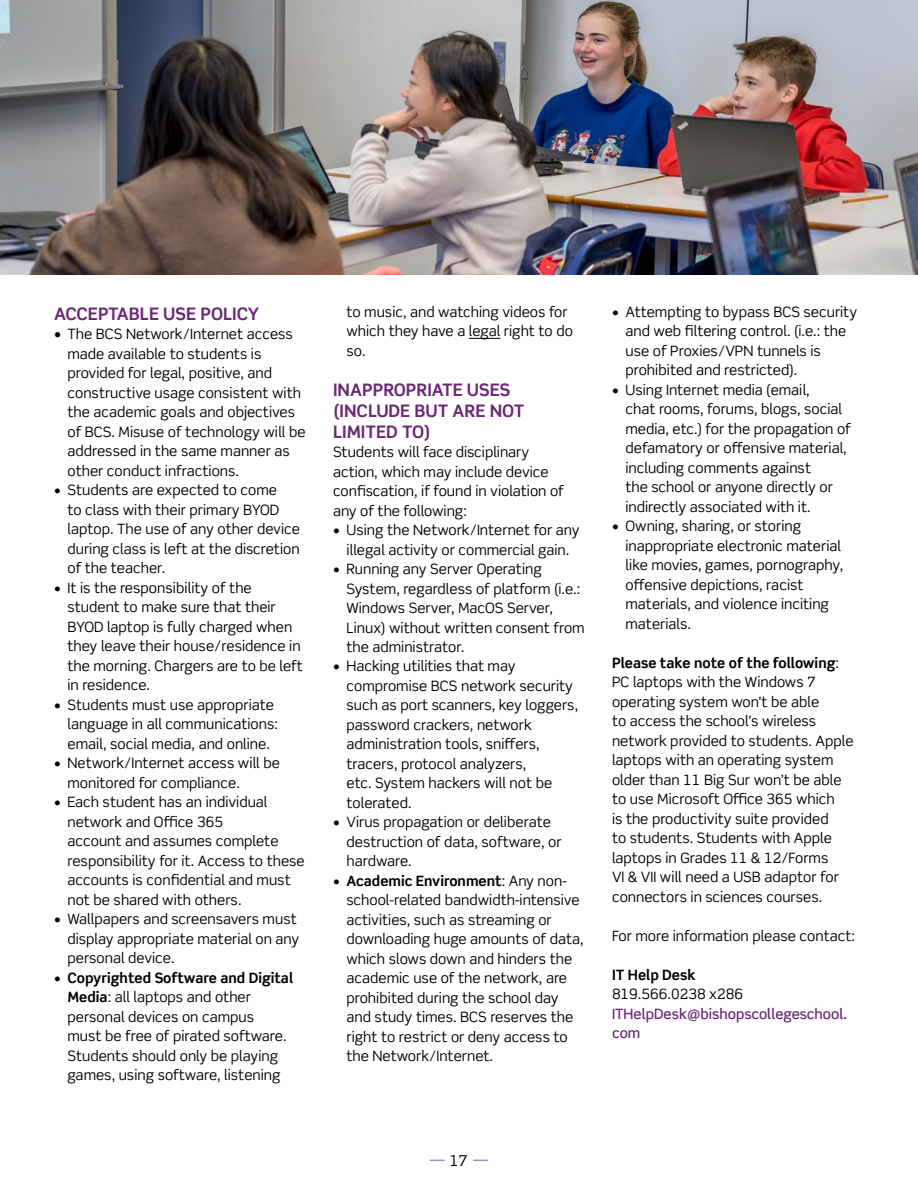
<style>
.page{position:relative;width:918px;height:1188px;background:#fff}
.page>*{position:absolute;margin:0;border:0;box-sizing:border-box;transform-origin:0 0}
.t1{font:700 17.25px/20.7px "Scene Pro";color:#6a2875}
.t2{font:15px "Scene Pro";color:#000}
.t3{font:14.25px/19.5px "Scene Pro";color:#000}
.t4{font:500 14.25px/19.5px "Scene Pro";color:#6a2875}
.t5{font:700 14.25px "Scene Pro";color:#000}
.s1{font-size:15px}
.s2{font-weight:700}
</style>
<div class="page">
<svg style="left:430px;top:1160px;width:15px;height:1px"></svg>
<svg style="left:473px;top:1160px;width:15px;height:1px"></svg>
<hr style="left:469px;top:338px;width:31px;height:1px;background:#000">
<img style="left:0;top:0;width:918px;height:274px">
<p class="t1" style="left:54px;top:303px;width:207px">ACCEPTABLE USE POLICY</p>
<p class="t3" style="left:68px;top:324px;width:240px;text-indent:-14px"><span class="s1">•</span> The BCS Network/Internet access made available to students is provided for legal, positive, and constructive usage consistent with the academic goals and objectives of BCS. Misuse of technology will be addressed in the same manner as other conduct infractions.</p>
<p class="t3" style="left:68px;top:480px;width:234px;text-indent:-13px">• Students are expected to come<br>to class with their primary BYOD laptop. The use of any other device during class is left at the discretion of the teacher.</p>
<p class="t3" style="left:68px;top:578px;width:237px;text-indent:-13px">• It is the responsibility of the student to make sure that their<br>BYOD laptop is fully charged when they leave their house/residence in the morning. Chargers are to be left in residence.</p>
<p class="t3" style="left:68px;top:695px;width:212px;text-indent:-13px">• Students must use appropriate language in all communications: email, social media, and online.</p>
<p class="t3" style="left:68px;top:753px;width:214px;text-indent:-13px">• Network/Internet access will be monitored for compliance.</p>
<p class="t3" style="left:68px;top:792px;width:239px;text-indent:-13px">• Each student has an individual network and Office 365<br>account and assumes complete responsibility for it. Access to these accounts is confidential and must not be shared with others.</p>
<p class="t3" style="left:68px;top:909px;width:233px;text-indent:-13px">• Wallpapers and screensavers must display appropriate material on any personal device.</p>
<p class="t3" style="left:68px;top:968px;width:227px;text-indent:-13px">• <span class="s2">Copyrighted Software and Digital<br>Media</span>: all laptops and other personal devices on campus<br>must be free of pirated software.<br>Students should only be playing games, using software, listening</p>
<p class="t3" style="left:346px;top:302px;width:228px">to music, and watching videos for which they have a legal right to do so.</p>
<p class="t1" style="left:333px;top:379px;width:193px">INAPPROPRIATE USES (INCLUDE BUT ARE NOT<br>LIMITED TO)</p>
<p class="t3" style="left:333px;top:442px;width:232px">Students will face disciplinary action, which may include device confiscation, if found in violation of any of the following:</p>
<p class="t3" style="left:333px;top:520px;width:248px;text-align:center">• Using the Network/Internet for any illegal activity or commercial gain.</p>
<p class="t3" style="left:346px;top:559px;width:240px;text-indent:-13px">• Running any Server Operating<br>System, regardless of platform (i.e.:<br>Windows Server, MacOS Server,<br>Linux) without written consent from the administrator.</p>
<p class="t3" style="left:346px;top:656px;width:233px;text-indent:-13px">• Hacking utilities that may compromise BCS network security such as port scanners, key loggers, password crackers, network administration tools, sniffers, tracers, protocol analyzers,<br>etc. System hackers will not be tolerated.</p>
<p class="t3" style="left:346px;top:812px;width:217px;text-indent:-13px">• Virus propagation or deliberate destruction of data, software, or hardware.</p>
<p class="t3" style="left:346px;top:871px;width:239px;text-indent:-13px">• <span class="s2">Academic Environment</span>: Any non&shy;school-related bandwidth-intensive activities, such as streaming or downloading huge amounts of data, which slows down and hinders the academic use of the network, are prohibited during the school day and study times. BCS reserves the right to restrict or deny access to the Network/Internet.</p>
<p class="t3" style="left:625px;top:302px;width:233px;text-indent:-13px">• Attempting to bypass BCS security and web filtering control. (i.e.: the use of Proxies/VPN tunnels is prohibited and restricted).</p>
<p class="t3" style="left:625px;top:380px;width:227px;text-indent:-13px">• Using Internet media (email,<br>chat rooms, forums, blogs, social media, etc.) for the propagation of defamatory or offensive material, including comments against<br>the school or anyone directly or indirectly associated with it.</p>
<p class="t3" style="left:625px;top:516px;width:219px;text-indent:-13px">• Owning, sharing, or storing inappropriate electronic material like movies, games, pornography, offensive depictions, racist materials, and violence inciting materials.</p>
<p class="t3" style="left:612px;top:653px;width:243px"><span class="s2">Please take note of the following</span>:<br>PC laptops with the Windows 7 operating system won’t be able<br>to access the school’s wireless network provided to students. Apple laptops with an operating system older than 11 Big Sur won’t be able to use Microsoft Office 365 which<br>is the productivity suite provided<br>to students. Students with Apple laptops in Grades 11 &amp; 12/Forms<br>VI &amp; VII will need a USB adaptor for connectors in sciences courses.</p>
<p class="t3" style="left:612px;top:926px;width:245px">For more information please contact:</p>
<p class="t5" style="left:612px;top:966px;width:85px">IT Help Desk</p>
<p class="t3" style="left:612px;top:984px;width:133px">819.566.0238 x286</p>
<p class="t4" style="left:612px;top:1004px;width:236px">ITHelpDesk@bishopscollegeschool. com</p>
<p class="t2" style="left:451px;top:1151px;width:18px">17</p>
</div>
